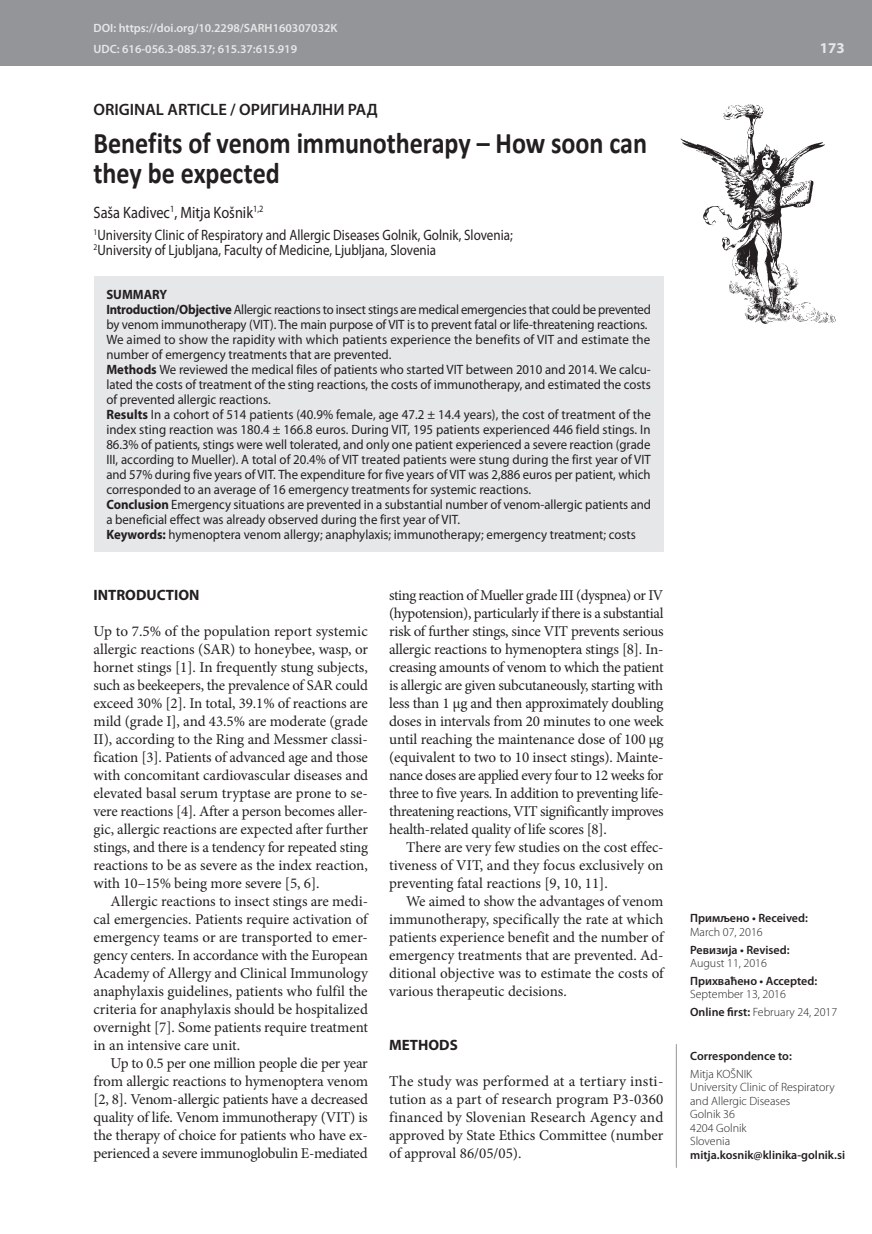
<style>
.page{position:relative;width:872px;height:1234px;background:#fff}
.page>*{position:absolute;margin:0;border:0;box-sizing:border-box;transform-origin:0 0}
.t1{font:700 30px/30px "Calibri";letter-spacing:-.005em;color:#231f20;scale:.87 1}
.t2{font:600 16.5px "Myriad Pro";color:#231f20}
.t3{font:16.5px "Myriad Pro";color:#231f20;scale:.87 1}
.t4{font:15px/18px "Minion Pro";letter-spacing:-.01em;color:#231f20;text-align:justify}
.t5{font:15px/15.8px "Myriad Pro";color:#231f20;scale:.87 1}
.t6{font:700 15px "Myriad Pro";color:#231f20}
.t7{font:700 15px "Myriad Pro";color:#e6e7e9}
.t8{font:13.5px/15px "Myriad Pro";color:#231f20;scale:.94 1}
.t9{font:300 12px/13.5px "Myriad Pro";color:#231f20}
.t10{font:600 12px "Myriad Pro";color:#231f20}
.t11{font:600 12px/21.3px "Myriad Pro";color:#e6e7e9}
.s1{font-weight:700}
.s2{font-weight:600}
</style>
<div class="page">
<div style="left:0;top:0;width:872px;height:66px;background:#939598"></div>
<svg style="left:680px;top:104px;width:156px;height:221px"></svg>
<div style="left:94px;top:276px;width:569px;height:275px;background:#e6e7e9"></div>
<hr style="left:676px;top:1043px;width:1px;height:124px;background:#939598">
<p class="t11" style="left:94px;top:17px;width:245px">DOI: https://doi.org/10.2298/SARH160307032K<br>UDC: 616-056.3-085.37; 615.37:615.919</p>
<p class="t2" style="left:94px;top:98px;width:286px">ORIGINAL ARTICLE / ОРИГИНАЛНИ РАД</p>
<h1 class="t1" style="left:94px;top:128px;width:637px">Benefits of venom immunotherapy – How soon can they be expected</h1>
<p class="t3" style="left:94px;top:202px;width:197px">Saša Kadivec<sup>1</sup>, Mitja Košnik<sup>1,2</sup></p>
<p class="t5" style="left:94px;top:226px;width:483px"><sup>1</sup>University Clinic of Respiratory and Allergic Diseases Golnik, Golnik, Slovenia;<br><sup>2</sup>University of Ljubljana, Faculty of Medicine, Ljubljana, Slovenia</p>
<p class="t8" style="left:106px;top:286px;width:581px"><span class="s1">SUMMARY<br>Introduction/Objective</span> Allergic reactions to insect stings are medical emergencies that could be prevented by venom immunotherapy (VIT). The main purpose of VIT is to prevent fatal or life-threatening reactions.<br>We aimed to show the rapidity with which patients experience the benefits of VIT and estimate the number of emergency treatments that are prevented.<br><span class="s1">Methods</span> We reviewed the medical files of patients who started VIT between 2010 and 2014. We calcu&shy;lated the costs of treatment of the sting reactions, the costs of immunotherapy, and estimated the costs of prevented allergic reactions.<br><span class="s1">Results</span> In a cohort of 514 patients (40.9% female, age 47.2 ± 14.4 years), the cost of treatment of the index sting reaction was 180.4 ± 166.8 euros. During VIT, 195 patients experienced 446 field stings. In 86.3% of patients, stings were well tolerated, and only one patient experienced a severe reaction (grade III, according to Mueller). A total of 20.4% of VIT treated patients were stung during the first year of VIT and 57% during five years of VIT. The expenditure for five years of VIT was 2,886 euros per patient, which corresponded to an average of 16 emergency treatments for systemic reactions.<br><span class="s1">Conclusion</span> Emergency situations are prevented in a substantial number of venom-allergic patients and a beneficial effect was already observed during the first year of VIT.<br><span class="s1">Keywords:</span> hymenoptera venom allergy; anaphylaxis; immunotherapy; emergency treatment; costs</p>
<p class="t6" style="left:94px;top:585px;width:107px">INTRODUCTION</p>
<p class="t4" style="left:94px;top:622px;width:276px">Up to 7.5% of the population report systemic allergic reactions (SAR) to honeybee, wasp, or hornet stings [1]. In frequently stung subjects, such as beekeepers, the prevalence of SAR could exceed 30% [2]. In total, 39.1% of reactions are mild (grade I], and 43.5% are moderate (grade II), according to the Ring and Messmer classi&shy;fication [3]. Patients of advanced age and those with concomitant cardiovascular diseases and elevated basal serum tryptase are prone to se&shy;vere reactions [4]. After a person becomes aller&shy;gic, allergic reactions are expected after further stings, and there is a tendency for repeated sting reactions to be as severe as the index reaction, with 10–15% being more severe [5, 6].</p>
<p class="t4" style="left:94px;top:892px;width:276px;text-indent:17px">Allergic reactions to insect stings are medi&shy;cal emergencies. Patients require activation of emergency teams or are transported to emer&shy;gency centers. In accordance with the European Academy of Allergy and Clinical Immunology anaphylaxis guidelines, patients who fulfil the criteria for anaphylaxis should be hospitalized overnight [7]. Some patients require treatment in an intensive care unit.</p>
<p class="t4" style="left:94px;top:1054px;width:276px;text-indent:17px">Up to 0.5 per one million people die per year from allergic reactions to hymenoptera venom [2, 8]. Venom-allergic patients have a decreased quality of life. Venom immunotherapy (VIT) is the therapy of choice for patients who have ex&shy;perienced a severe immunoglobulin E-mediated</p>
<p class="t4" style="left:389px;top:586px;width:276px">sting reaction of Mueller grade III (dyspnea) or IV (hypotension), particularly if there is a substantial risk of further stings, since VIT prevents serious allergic reactions to hymenoptera stings [8]. In&shy;creasing amounts of venom to which the patient is allergic are given subcutaneously, starting with less than 1 µg and then approximately doubling doses in intervals from 20 minutes to one week until reaching the maintenance dose of 100 µg (equivalent to two to 10 insect stings). Mainte&shy;nance doses are applied every four to 12 weeks for three to five years. In addition to preventing life&shy;threatening reactions, VIT significantly improves health-related quality of life scores [8].</p>
<p class="t4" style="left:389px;top:838px;width:276px;text-indent:17px">There are very few studies on the cost effec&shy;tiveness of VIT, and they focus exclusively on preventing fatal reactions [9, 10, 11].</p>
<p class="t4" style="left:389px;top:892px;width:276px;text-indent:17px">We aimed to show the advantages of venom immunotherapy, specifically the rate at which patients experience benefit and the number of emergency treatments that are prevented. Ad&shy;ditional objective was to estimate the costs of various therapeutic decisions.</p>
<p class="t6" style="left:389px;top:1035px;width:70px">METHODS</p>
<p class="t4" style="left:389px;top:1072px;width:276px">The study was performed at a tertiary insti&shy;tution as a part of research program P3-0360 financed by Slovenian Research Agency and approved by State Ethics Committee (number of approval 86/05/05).</p>
<p class="t7" style="left:820px;top:38px;width:26px">173</p>
<p class="t10" style="left:690px;top:910px;width:119px">Примљено • Received:</p>
<p class="t9" style="left:690px;top:924px;width:74px">March 07, 2016</p>
<p class="t10" style="left:690px;top:941px;width:101px">Ревизија • Revised:</p>
<p class="t9" style="left:690px;top:956px;width:78px">August 11, 2016</p>
<p class="t10" style="left:690px;top:972px;width:129px">Прихваћено • Accepted:</p>
<p class="t9" style="left:690px;top:985px;width:149px;line-height:17.7px">September 13, 2016<br><span class="s2">Online first:</span> February 24, 2017</p>
<p class="t10" style="left:690px;top:1047px;width:103px">Correspondence to:</p>
<p class="t9" style="left:690px;top:1066px;width:146px">Mitja KOŠNIK<br>University Clinic of Respiratory and Allergic Diseases<br>Golnik 36<br>4204 Golnik<br>Slovenia</p>
<p class="t10" style="left:690px;top:1146px;width:156px">mitja.kosnik@klinika-golnik.si</p>
</div>
